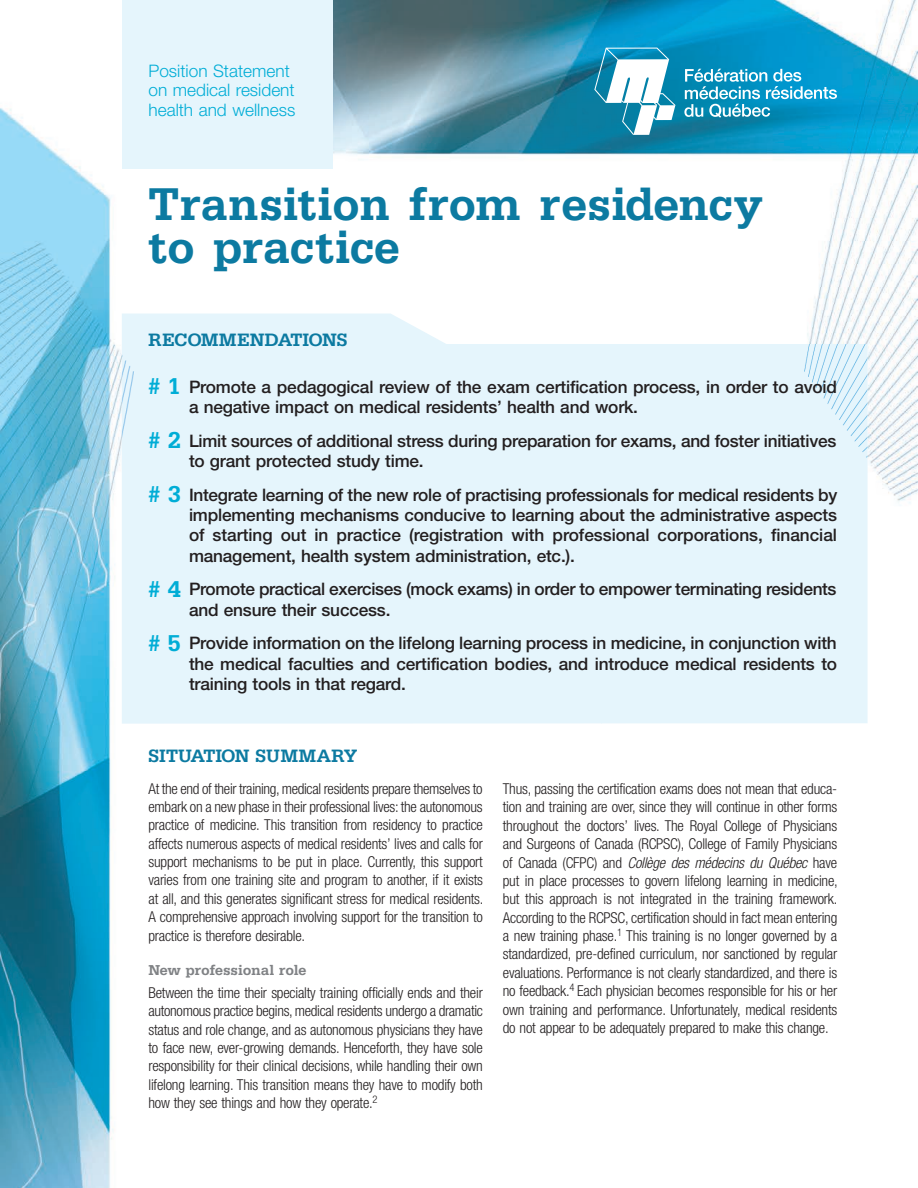
<style>
.page{position:relative;width:918px;height:1188px;background:#fff}
.page>*{position:absolute;margin:0;border:0;box-sizing:border-box;transform-origin:0 0}
.t1{font:700 48px/43.5px "Centric SSK";color:#0c7aa1}
.t2{font:700 18.75px "Centric SSK";color:#0c7aa1}
.t3{font:500 17.25px/20.2px "Helvetica Neue";letter-spacing:-.01em;color:#231f20}
.t4{font:300 17.25px/19.5px "Helvetica Neue";color:#00add6}
.t5{font:300 condensed 15px/18.5px "Helvetica Neue";letter-spacing:-.015em;color:#231f20;text-align:justify}
.t6{font:700 15px "Centric SSK";color:#808285}
.s1{font-family:"Centric SSK";font-weight:700;font-size:24px;color:#00add6}
.s2{font-style:italic}
</style>
<div class="page">
<img style="left:0;top:0;width:918px;height:1188px">
<div style="left:122px;top:0;width:211px;height:168px;background:#e5f5fc"></div>
<svg style="left:594px;top:48px;width:81px;height:87px"></svg>
<svg style="left:684px;top:69px;width:153px;height:49px;background:#39a7cd"></svg>
<div style="left:122px;top:314px;width:480px;height:410px;background:#e5f5fc"></div>
<div style="left:601px;top:344px;width:267px;height:379px;background:#e5f5fc"></div>
<p class="t4" style="left:148px;top:60px;width:148px">Position Statement on medical resident health and wellness</p>
<h1 class="t1" style="left:148px;top:181px;width:615px">Transition from residency to practice</h1>
<p class="t2" style="left:148px;top:328px;width:201px">RECOMMENDATIONS</p>
<p class="t3" style="left:189px;top:377px;width:650px;text-indent:-40px"><span class="s1"># 1</span> Promote a pedagogical review of the exam certification process, in order to avoid a negative impact on medical residents’ health and work.</p>
<p class="t3" style="left:189px;top:431px;width:649px;text-indent:-40px"><span class="s1"># 2</span> Limit sources of additional stress during preparation for exams, and foster initiatives to grant protected study time.</p>
<p class="t3" style="left:189px;top:485px;width:650px;text-align:justify;text-indent:-40px"><span class="s1"># 3</span> Integrate learning of the new role of practising professionals for medical residents by implementing mechanisms conducive to learning about the administrative aspects of starting out in practice (registration with professional corporations, financial management, health system administration, etc.).</p>
<p class="t3" style="left:189px;top:579px;width:649px;text-indent:-40px"><span class="s1"># 4</span> Promote practical exercises (mock exams) in order to empower terminating residents and ensure their success.</p>
<p class="t3" style="left:189px;top:633px;width:650px;text-align:justify;text-indent:-40px"><span class="s1"># 5</span> Provide information on the lifelong learning process in medicine, in conjunction with the medical faculties and certification bodies, and introduce medical residents to training tools in that regard.</p>
<p class="t2" style="left:148px;top:744px;width:210px">SITUATION SUMMARY</p>
<p class="t5" style="left:148px;top:779px;width:336px">At the end of their training, medical residents prepare themselves to embark on a new phase in their professional lives: the autonomous practice of medicine. This transition from residency to practice affects numerous aspects of medical residents’ lives and calls for support mechanisms to be put in place. Currently, this support varies from one training site and program to another, if it exists at all, and this generates significant stress for medical residents.<br>A comprehensive approach involving support for the transition to practice is therefore desirable.</p>
<p class="t6" style="left:148px;top:961px;width:159px">New professional role</p>
<p class="t5" style="left:148px;top:983px;width:336px">Between the time their specialty training officially ends and their autonomous practice begins, medical residents undergo a dramatic status and role change, and as autonomous physicians they have to face new, ever-growing demands. Henceforth, they have sole responsibility for their clinical decisions, while handling their own lifelong learning. This transition means they have to modify both how they see things and how they operate.<sup>2</sup></p>
<p class="t5" style="left:503px;top:779px;width:336px">Thus, passing the certification exams does not mean that educa&shy;tion and training are over, since they will continue in other forms throughout the doctors’ lives. The Royal College of Physicians and Surgeons of Canada (RCPSC), College of Family Physicians of Canada (CFPC) and <span class="s2">Collège des médecins du Québec</span> have put in place processes to govern lifelong learning in medicine, but this approach is not integrated in the training framework.<br>According to the RCPSC, certification should in fact mean entering a new training phase.<sup>1</sup> This training is no longer governed by a standardized, pre-defined curriculum, nor sanctioned by regular evaluations. Performance is not clearly standardized, and there is no feedback.<sup>4</sup> Each physician becomes responsible for his or her own training and performance. Unfortunately, medical residents do not appear to be adequately prepared to make this change.</p>
</div>
